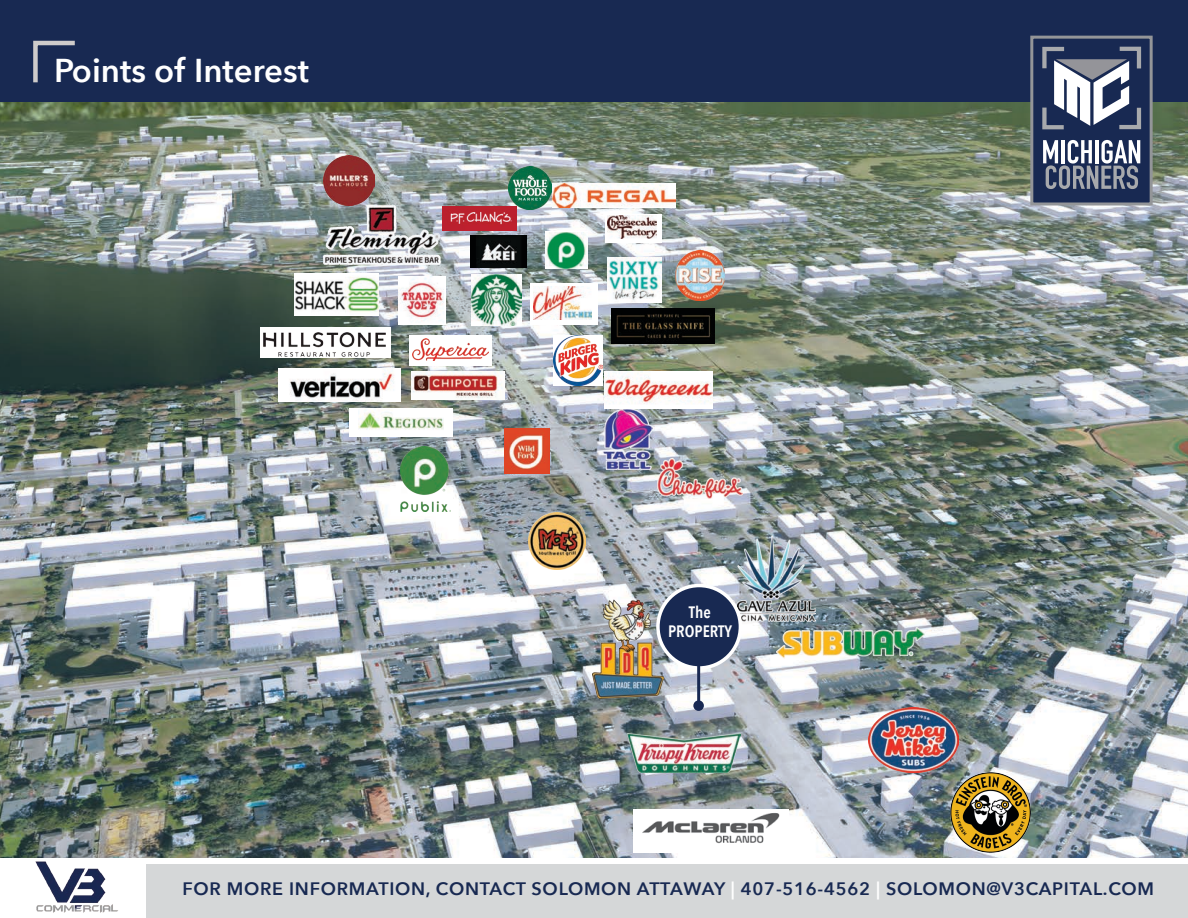
<style>
.page{position:relative;width:1188px;height:918px;background:#fff}
.page>*{position:absolute;margin:0;border:0;box-sizing:border-box;transform-origin:0 0}
.t1{font:600 33px "Avenir Next";color:#fff}
.t2{font:600 18px "Avenir Next";letter-spacing:.04em;color:#182952}
.t3{font:600 16.5px "Avenir Next Condensed";color:#fff}
.s1{color:#fff}
</style>
<div class="page">
<img style="left:0;top:101px;width:1188px;height:756px">
<div style="left:0;top:0;width:1188px;height:101px;background:#182952"></div>
<div style="left:1030px;top:36px;width:123px;height:170px;background:#182952;border:3px solid #939598"></div>
<svg style="left:1043px;top:140px;width:97px;height:49px"></svg>
<svg style="left:1042px;top:46px;width:100px;height:84px"></svg>
<img style="left:611px;top:309px;width:104px;height:35px">
<div style="left:530px;top:283px;width:68px;height:41px;background:#fff"></div>
<img style="left:534px;top:286px;width:58px;height:33px">
<img style="left:608px;top:258px;width:53px;height:44px">
<img style="left:951px;top:772px;width:79px;height:80px">
<img style="left:868px;top:707px;width:90px;height:65px">
<img style="left:628px;top:734px;width:113px;height:38px">
<img style="left:592px;top:600px;width:71px;height:98px">
<img style="left:727px;top:536px;width:88px;height:86px">
<img style="left:777px;top:627px;width:148px;height:32px">
<img style="left:529px;top:512px;width:57px;height:57px">
<img style="left:401px;top:446px;width:50px;height:65px">
<img style="left:657px;top:459px;width:86px;height:40px">
<img style="left:603px;top:408px;width:50px;height:61px">
<img style="left:504px;top:429px;width:45px;height:45px">
<img style="left:411px;top:371px;width:93px;height:28px">
<img style="left:604px;top:372px;width:109px;height:36px">
<img style="left:553px;top:335px;width:50px;height:50px">
<div style="left:349px;top:408px;width:104px;height:29px;background:#fff"></div>
<img style="left:358px;top:411px;width:86px;height:19px">
<img style="left:279px;top:369px;width:122px;height:33px">
<img style="left:398px;top:277px;width:48px;height:47px">
<div style="left:410px;top:335px;width:82px;height:30px;background:#fff"></div>
<img style="left:413px;top:338px;width:75px;height:22px">
<img style="left:675px;top:250px;width:50px;height:50px">
<img style="left:633px;top:809px;width:155px;height:43px">
<div style="left:260px;top:327px;width:131px;height:31px;background:#fff"></div>
<img style="left:264px;top:332px;width:122px;height:25px">
<img style="left:471px;top:235px;width:55px;height:33px">
<div style="left:545px;top:231px;width:42px;height:38px;background:#fff"></div>
<img style="left:545px;top:232px;width:42px;height:37px">
<img style="left:552px;top:183px;width:124px;height:24px">
<img style="left:443px;top:206px;width:73px;height:24px">
<img style="left:295px;top:274px;width:84px;height:41px">
<img style="left:471px;top:275px;width:51px;height:50px">
<div style="left:605px;top:214px;width:56px;height:29px;background:#fff"></div>
<img style="left:608px;top:215px;width:49px;height:24px">
<img style="left:324px;top:155px;width:50px;height:51px">
<img style="left:508px;top:166px;width:43px;height:44px">
<img style="left:324px;top:206px;width:117px;height:58px">
<div style="left:146px;top:864px;width:1042px;height:54px;background:#d5d7d8"></div>
<img style="left:35px;top:861px;width:83px;height:52px">
<svg style="left:33px;top:40px;width:42px;height:43px"></svg>
<div style="left:658px;top:586px;width:82px;height:82px;background:#182952;border-radius:50%"></div>
<div style="left:656px;top:584px;width:86px;height:86px;border:3px solid #fff;border-radius:50%"></div>
<hr style="left:697px;top:665px;width:3px;height:41px;background:#182952">
<div style="left:693px;top:700px;width:11px;height:11px;background:#182952;border-radius:50%"></div>
<p class="t1" style="left:54px;top:42px;width:257px">Points of Interest</p>
<p class="t3" style="left:689px;top:598px;width:23px">The</p>
<p class="t3" style="left:668px;top:617px;width:66px">PROPERTY</p>
<p class="t2" style="left:183px;top:873px;width:973px">FOR MORE INFORMATION, CONTACT SOLOMON ATTAWAY <span class="s1">|</span> 407-516-4562 <span class="s1">|</span> SOLOMON@V3CAPITAL.COM</p>
</div>
